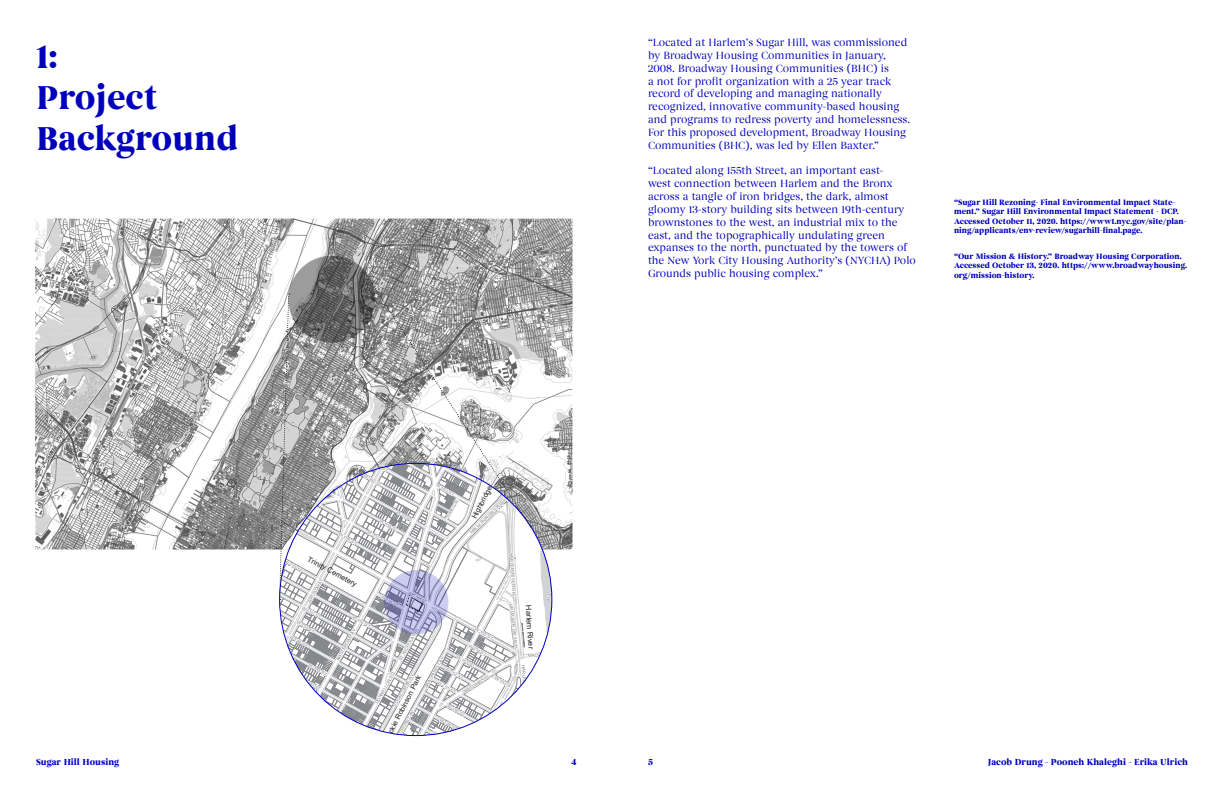
<style>
.page{position:relative;width:1224px;height:792px;background:#fff}
.page>*{position:absolute;margin:0;border:0;box-sizing:border-box;transform-origin:0 0}
.t1{font:700 34px "Begum W03";color:#0000bc}
.t2{font:10.7px/12.8px "Begum W03";color:#0000bc}
.t3{font:700 9px "Begum W03";color:#0000bc}
.t4{font:700 8px/9.6px "Begum W03";color:#0000bc}
.t5{font:7.5px "Arial";color:#231f20}
.t6{font:4.5px "Arial";color:#818386}
</style>
<div class="page">
<img style="left:35px;top:218px;width:538px;height:332px">
<svg style="left:372px;top:284px;width:160px;height:9px"></svg>
<svg style="left:279px;top:293px;width:274px;height:443px"></svg>
<p class="t1" style="left:36px;top:36px;width:23px">1:</p>
<p class="t1" style="left:36px;top:77px;width:123px">Project</p>
<p class="t1" style="left:36px;top:118px;width:204px">Background</p>
<p class="t6" style="left:366px;top:473px;width:22px;rotate:29deg">W 160 ST</p>
<p class="t6" style="left:340px;top:531px;width:22px;rotate:29deg">W 156 ST</p>
<p class="t6" style="left:399px;top:509px;width:19px;rotate:29deg">W 159 S</p>
<p class="t6" style="left:381px;top:518px;width:22px;rotate:29deg">W 158 ST</p>
<p class="t6" style="left:370px;top:529px;width:22px;rotate:29deg">W 157 ST</p>
<p class="t6" style="left:438px;top:482px;width:22px;rotate:29deg">W 162 ST</p>
<p class="t6" style="left:444px;top:517px;width:23px;rotate:-61deg">JUMEL TE</p>
<p class="t5" style="left:469px;top:516px;width:55px;rotate:-63deg">Highbridge Park</p>
<p class="t6" style="left:469px;top:531px;width:46px;rotate:-44deg">HRLM RVR DR R W</p>
<p class="t6" style="left:515px;top:553px;width:43px;rotate:87deg">HARLEM RIVER DR</p>
<p class="t5" style="left:310px;top:554px;width:56px;rotate:28deg">Trinity Cemetery</p>
<p class="t6" style="left:287px;top:559px;width:22px;rotate:29deg">W 153 ST</p>
<p class="t6" style="left:307px;top:600px;width:28px;rotate:-61deg">BROADWAY</p>
<p class="t6" style="left:410px;top:590px;width:22px;rotate:29deg">W 155 ST</p>
<p class="t6" style="left:383px;top:594px;width:22px;rotate:29deg">W 154 ST</p>
<p class="t6" style="left:514px;top:603px;width:46px;rotate:83deg">HRLM RVR DR SR W</p>
<p class="t5" style="left:533px;top:605px;width:45px;rotate:86deg">Harlem River</p>
<p class="t6" style="left:304px;top:605px;width:22px;rotate:29deg">W 151 ST</p>
<p class="t6" style="left:298px;top:619px;width:22px;rotate:29deg">W 150 ST</p>
<p class="t6" style="left:354px;top:614px;width:22px;rotate:29deg">W 152 ST</p>
<p class="t6" style="left:397px;top:659px;width:39px;rotate:-61deg">ST NICHOLAS PL</p>
<p class="t6" style="left:477px;top:626px;width:22px;rotate:29deg">W 155 ST</p>
<p class="t6" style="left:335px;top:659px;width:38px;rotate:-61deg">AMSTERDAM AV</p>
<p class="t6" style="left:291px;top:634px;width:22px;rotate:29deg">W 149 ST</p>
<p class="t6" style="left:470px;top:642px;width:22px;rotate:29deg">W 154 ST</p>
<p class="t6" style="left:458px;top:654px;width:22px;rotate:29deg">W 153 ST</p>
<p class="t6" style="left:423px;top:686px;width:37px;rotate:-61deg">BRADHURST AV</p>
<p class="t6" style="left:311px;top:662px;width:22px;rotate:29deg">W 148 ST</p>
<p class="t6" style="left:447px;top:666px;width:22px;rotate:29deg">W 152 ST</p>
<p class="t6" style="left:374px;top:702px;width:38px;rotate:-61deg">DONNELLON SQ</p>
<p class="t6" style="left:392px;top:705px;width:38px;rotate:-61deg">EDGECOMBE AV</p>
<p class="t5" style="left:382px;top:737px;width:74px;rotate:-63deg">Jackie Robinson Park</p>
<p class="t6" style="left:463px;top:689px;width:32px;rotate:-32deg">MACOMBS PL</p>
<p class="t6" style="left:497px;top:675px;width:22px;rotate:29deg">W 153 ST</p>
<p class="t6" style="left:304px;top:677px;width:22px;rotate:29deg">W 147 ST</p>
<p class="t6" style="left:440px;top:680px;width:22px;rotate:29deg">W 151 ST</p>
<p class="t6" style="left:449px;top:703px;width:22px;rotate:29deg">W 150 ST</p>
<p class="t6" style="left:393px;top:740px;width:37px;rotate:-61deg">BRADHURST AV</p>
<p class="t6" style="left:441px;top:717px;width:22px;rotate:29deg">W 149 ST</p>
<p class="t2" style="left:648px;top:36px;width:264px">“Located at Harlem’s Sugar Hill, was commissioned by Broadway Housing Communities in January, 2008. Broadway Housing Communities (BHC) is<br>a not for profit organization with a 25 year track record of developing and managing nationally recognized, innovative community-based housing and programs to redress poverty and homelessness.<br>For this proposed development, Broadway Housing Communities (BHC), was led by Ellen Baxter.”</p>
<p class="t2" style="left:648px;top:165px;width:269px">“Located along 155th Street, an important east-<br>west connection between Harlem and the Bronx across a tangle of iron bridges, the dark, almost gloomy 13-story building sits between 19th-century brownstones to the west, an industrial mix to the east, and the topographically undulating green expanses to the north, punctuated by the towers of the New York City Housing Authority’s (NYCHA) Polo Grounds public housing complex.”</p>
<p class="t4" style="left:954px;top:197px;width:234px">“Sugar Hill Rezoning- Final Environmental Impact State&shy;ment.” Sugar Hill Environmental Impact Statement - DCP.<br>Accessed October 11, 2020. https://www1.nyc.gov/site/plan&shy;ning/applicants/env-review/sugarhill-final.page.</p>
<p class="t4" style="left:954px;top:252px;width:235px">“Our Mission &amp; History.” Broadway Housing Corporation.<br>Accessed October 13, 2020. https://www.broadwayhousing. org/mission-history.</p>
<p class="t3" style="left:36px;top:756px;width:85px">Sugar Hill Housing</p>
<p class="t3" style="left:571px;top:756px;width:7px">4</p>
<p class="t3" style="left:648px;top:756px;width:6px">5</p>
<p class="t3" style="left:988px;top:756px;width:202px">Jacob Drung - Pooneh Khaleghi - Erika Ulrich</p>
</div>
